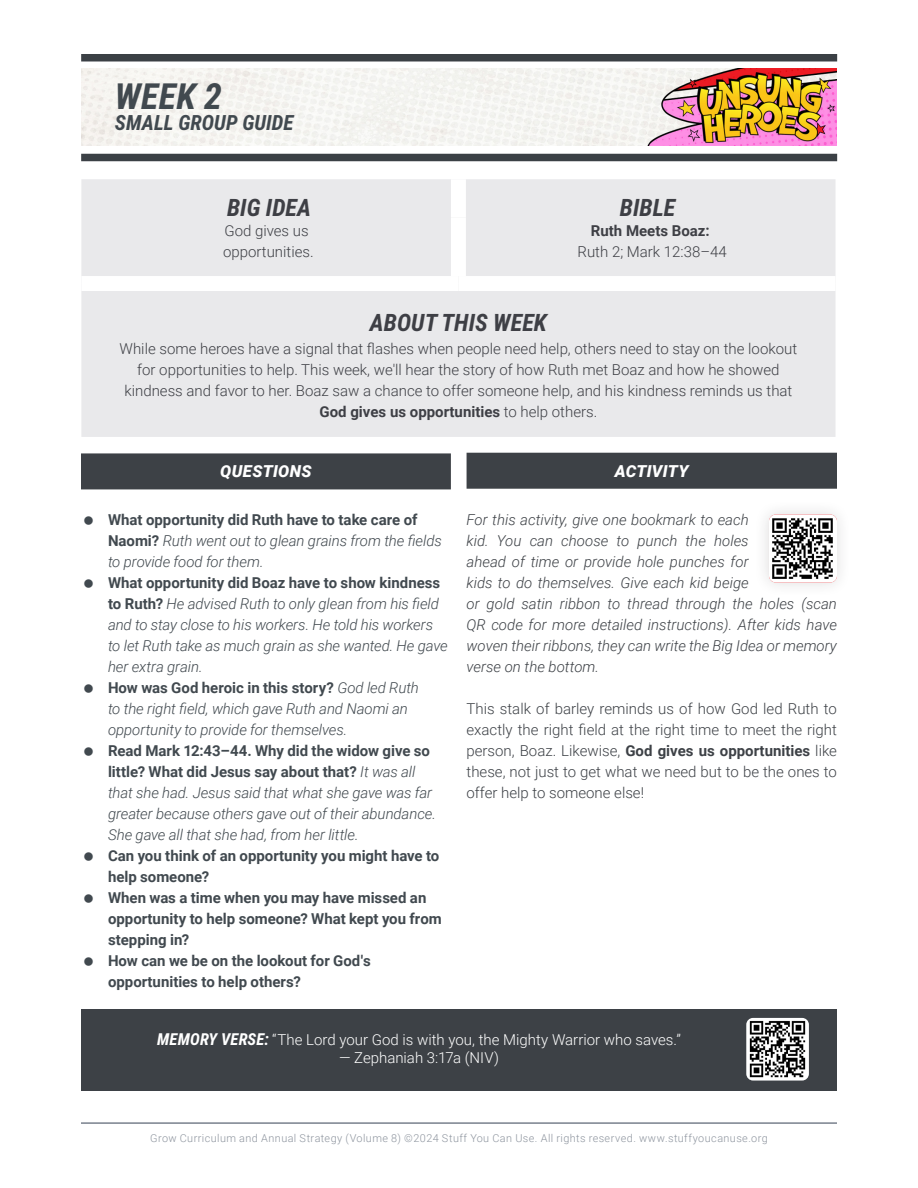
<style>
.page{position:relative;width:918px;height:1188px;background:#fff}
.page>*{position:absolute;margin:0;border:0;box-sizing:border-box;transform-origin:0 0}
.t1{font:italic 700 36px "Roboto Condensed";color:#41494f}
.t2{font:italic 700 24px "Roboto Condensed";color:#3e3f45}
.t3{font:italic 700 21px "Roboto Condensed";color:#41494f}
.N-Static-GroupTime{font:italic 900 16.5px "Roboto";letter-spacing:.02em;color:#fff}
.t4{font:italic 300 15px/21px "Roboto";letter-spacing:-.01em;color:#41494f}
.t5{font:300 15px/21px "Roboto";color:#3e3f45}
.t6{font:italic 300 15px/21px "Roboto";color:#3d4146}
.t7{font:300 15px/21px "Roboto";color:#3d4146;text-align:justify}
.t8{font:700 15px/21px "Roboto";color:#41494f}
.MemoryVerse{font:300 15px "Roboto";color:#fff}
.t9{font:700 15px "Roboto";color:#3e3f45}
.t10{font:300 10.8px "Roboto";letter-spacing:.04em;color:#8d949e}
.s1{font-weight:700}
.s2{font-weight:700;font-style:normal}
.s3{font-family:"Roboto Condensed";font-weight:700;font-style:italic;font-size:16.5px}
</style>
<div class="page">
<div style="left:81px;top:179px;width:755px;height:97px;background:#e9e9eb"></div>
<div style="left:81px;top:291px;width:755px;height:146px;background:#e9e9eb"></div>
<div style="left:451px;top:179px;width:15px;height:39px;background:#fff"></div>
<div style="left:451px;top:218px;width:15px;height:58px;background:#fff"></div>
<div style="left:81px;top:54px;width:756px;height:7px;background:#3b4045"></div>
<div style="left:81px;top:154px;width:756px;height:7px;background:#3b4045"></div>
<hr style="left:81px;top:1122px;width:756px;height:2px;background:#8d949e">
<img style="left:81px;top:69px;width:756px;height:77px">
<div style="left:81px;top:453px;width:370px;height:36px;background:#3d4146"></div>
<div style="left:467px;top:453px;width:370px;height:36px;background:#3d4146"></div>
<div style="left:754px;top:499px;width:98px;height:99px;background:#fbfbfb"></div>
<img style="left:769px;top:514px;width:68px;height:69px">
<div style="left:82px;top:1009px;width:755px;height:81px;background:#3d4146"></div>
<img style="left:746px;top:1018px;width:63px;height:63px">
<p class="t1" style="left:115px;top:71px;width:109px">WEEK 2</p>
<p class="t3" style="left:115px;top:108px;width:180px">SMALL GROUP GUIDE</p>
<h2 class="t2" style="left:227px;top:191px;width:86px">BIG IDEA</h2>
<h2 class="t2" style="left:620px;top:191px;width:57px">BIBLE</h2>
<p class="t5" style="left:223px;top:219px;width:92px">God gives us opportunities.</p>
<p class="t9" style="left:591px;top:220px;width:121px">Ruth Meets Boaz:</p>
<p class="t5" style="left:578px;top:240px;width:151px">Ruth 2; Mark 12:38–44</p>
<h2 class="t2" style="left:370px;top:305px;width:179px">ABOUT THIS WEEK</h2>
<p class="t5" style="left:120px;top:337px;width:679px;text-align:center">While some heroes have a signal that flashes when people need help, others need to stay on the lookout for opportunities to help. This week, we'll hear the story of how Ruth met Boaz and how he showed kindness and favor to her. Boaz saw a chance to offer someone help, and his kindness reminds us that <span class="s1">God gives us opportunities</span> to help others.</p>
<p class="N-Static-GroupTime" style="left:220px;top:460px;width:93px">QUESTIONS</p>
<p class="t4" style="left:108px;top:509px;width:335px"><span class="s2">What opportunity did Ruth have to take care of<br>Naomi?</span> Ruth went out to glean grains from the fields to provide food for them.</p>
<p class="t4" style="left:108px;top:572px;width:341px"><span class="s2">What opportunity did Boaz have to show kindness to Ruth?</span> He advised Ruth to only glean from his field and to stay close to his workers. He told his workers to let Ruth take as much grain as she wanted. He gave her extra grain.</p>
<p class="t4" style="left:108px;top:677px;width:313px"><span class="s2">How was God heroic in this story?</span> God led Ruth to the right field, which gave Ruth and Naomi an opportunity to provide for themselves.</p>
<p class="t4" style="left:108px;top:740px;width:330px"><span class="s2">Read Mark 12:43–44. Why did the widow give so little? What did Jesus say about that?</span> It was all that she had. Jesus said that what she gave was far greater because others gave out of their abundance.<br>She gave all that she had, from her little.</p>
<p class="t8" style="left:108px;top:845px;width:333px">Can you think of an opportunity you might have to help someone?</p>
<p class="t8" style="left:108px;top:887px;width:335px">When was a time when you may have missed an opportunity to help someone? What kept you from stepping in?</p>
<p class="t8" style="left:108px;top:950px;width:264px">How can we be on the lookout for God's opportunities to help others?</p>
<p class="N-Static-GroupTime" style="left:615px;top:459px;width:75px">ACTIVITY</p>
<p class="t6" style="left:467px;top:508px;width:372px">For this activity, give one bookmark to each<br>kid. You can choose to punch the holes<br>ahead of time or provide hole punches for<br>kids to do themselves. Give each kid beige<br>or gold satin ribbon to thread through the holes (scan QR code for more detailed instructions). After kids have woven their ribbons, they can write the Big Idea or memory verse on the bottom.</p>
<p class="t7" style="left:467px;top:697px;width:372px">This stalk of barley reminds us of how God led Ruth to exactly the right field at the right time to meet the right person, Boaz. Likewise, <span class="s1">God gives us opportunities</span> like these, not just to get what we need but to be the ones to offer help to someone else!</p>
<p class="MemoryVerse" style="left:157px;top:1029px;width:525px"><span class="s3">MEMORY VERSE:</span> “The Lord your God is with you, the Mighty Warrior who saves.”</p>
<p class="MemoryVerse" style="left:339px;top:1047px;width:162px">— Zephaniah 3:17a (NIV)</p>
<p class="t10" style="left:150px;top:1131px;width:619px">Grow Curriculum and Annual Strategy (Volume 8) ©2024 Stuff You Can Use. All rights reserved. www.stuffyoucanuse.org</p>
</div>
